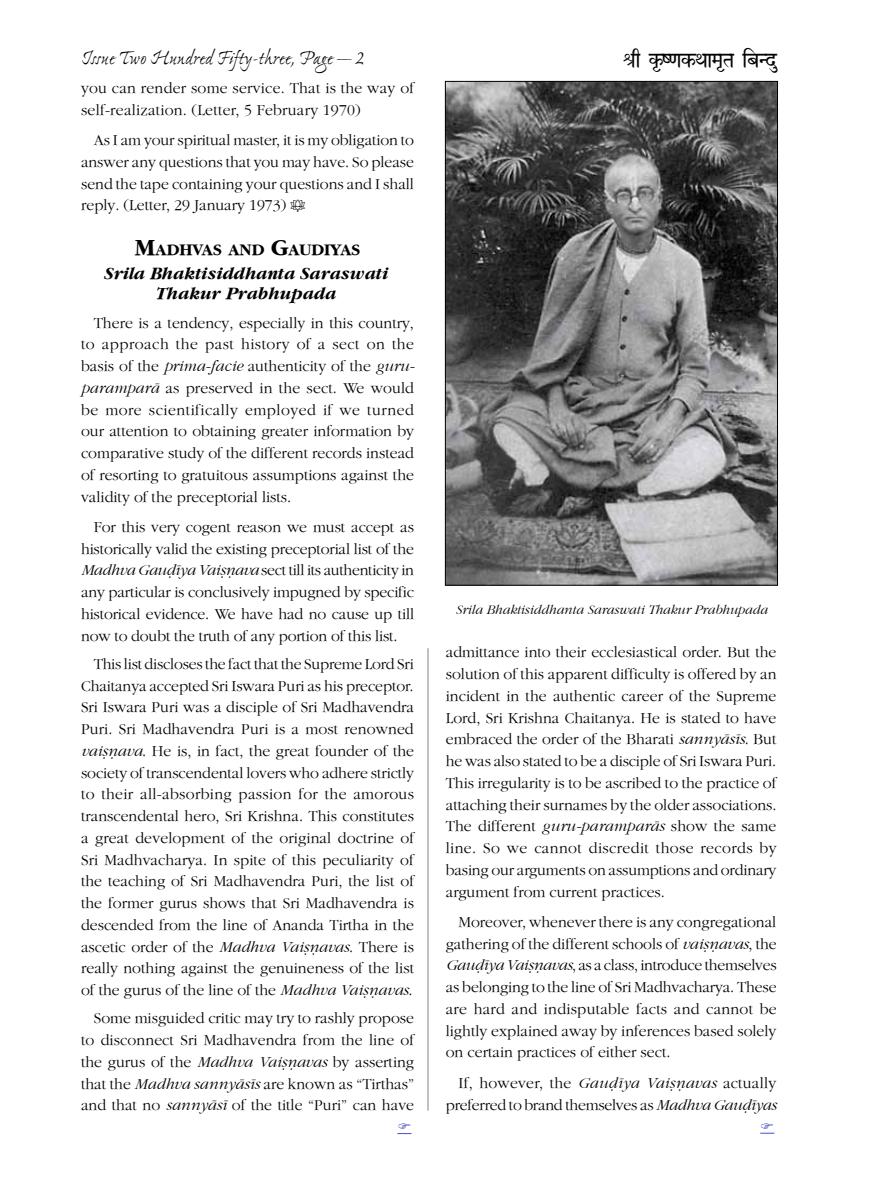
<style>
.page{position:relative;width:885px;height:1191px;background:#fff}
.page>*{position:absolute;margin:0;border:0;box-sizing:border-box;transform-origin:0 0}
.t1{font:21px "Ex Ponto";letter-spacing:-.01em;color:#000}
.t2{font:italic 700 18px/20px "Rama Garamond Plus";color:#000;text-align:center}
.t3{font:700 16.8px "Rama Garamond Plus";color:#000}
.t4{font:16.5px "Radha Deva Normal A";color:#000}
.t5{font:15.75px/21.8px "Rama Garamond Plus";color:#000;text-align:justify}
.t6{font:italic 13.5px "Rama Garamond Plus";color:#000}
.s1{font-weight:700}
.s2{font-size:24px}
.s3{font-style:italic}
</style>
<div class="page">
<img style="left:447px;top:83px;width:328px;height:500px">
<hr style="left:427px;top:648px;width:1px;height:462px;background:#808285">
<svg style="left:397px;top:1133px;width:14px;height:1px"></svg>
<svg style="left:760px;top:1132px;width:14px;height:1px"></svg>
<h1 class="t1" style="left:81px;top:48px;width:285px">Issue Two Hundred Fifty-three, Page — 2</h1>
<p class="t4" style="left:622px;top:47px;width:156px">É[Q K* Z&lt;AK QAAMA*TA IBNDU</p>
<p class="t5" style="left:81px;top:77px;width:334px">you can render some service. That is the way of self-realization. (Letter, 5 February 1970)</p>
<p class="t5" style="left:81px;top:129px;width:334px;text-indent:13px">As I am your spiritual master, it is my obligation to answer any questions that you may have. So please send the tape containing your questions and I shall reply. (Letter, 29 January 1973) <span class="s1">·</span></p>
<p class="t3" style="left:135px;top:240px;width:227px"><span class="s2">M</span>AD HVAS AND <span class="s2">G</span>AUDIYAS</p>
<p class="t2" style="left:106px;top:264px;width:285px">Srila Bhaktisiddhanta Saraswati<br>Thakur Prabhupada</p>
<p class="t5" style="left:81px;top:312px;width:335px;text-indent:13px">There is a tendency, especially in this country, to approach the past history of a sect on the basis of the <span class="s3">prima-facie</span> authenticity of the <span class="s3">guru&shy;paramparä</span> as preserved in the sect. We would be more scientifically employed if we turned our attention to obtaining greater information by comparative study of the different records instead of resorting to gratuitous assumptions against the validity of the preceptorial lists.</p>
<p class="t5" style="left:81px;top:516px;width:334px;text-indent:13px">For this very cogent reason we must accept as historically valid the existing preceptorial list of the <span class="s3">Madhva Gauòéya Vaiñëava</span> sect till its authenticity in any particular is conclusively impugned by specific historical evidence. We have had no cause up till now to doubt the truth of any portion of this list.</p>
<p class="t5" style="left:81px;top:653px;width:334px;text-indent:13px">This list discloses the fact that the Supreme Lord Sri Chaitanya accepted Sri Iswara Puri as his preceptor.<br>Sri Iswara Puri was a disciple of Sri Madhavendra Puri. Sri Madhavendra Puri is a most renowned <span class="s3">vaiñëava</span>. He is, in fact, the great founder of the society of transcendental lovers who adhere strictly to their all-absorbing passion for the amorous transcendental hero, Sri Krishna. This constitutes a great development of the original doctrine of Sri Madhvacharya. In spite of this peculiarity of the teaching of Sri Madhavendra Puri, the list of the former gurus shows that Sri Madhavendra is descended from the line of Ananda Tirtha in the ascetic order of the <span class="s3">Madhva Vaiñëavas</span>. There is really nothing against the genuineness of the list of the gurus of the line of the <span class="s3">Madhva Vaiñëavas</span>.</p>
<p class="t5" style="left:81px;top:1007px;width:334px;text-indent:13px">Some misguided critic may try to rashly propose to disconnect Sri Madhavendra from the line of the gurus of the <span class="s3">Madhva Vaiñëavas</span> by asserting that the <span class="s3">Madhva sannyäsés</span> are known as “Tirthas” and that no <span class="s3">sannyäsé</span> of the title “Puri” can have</p>
<p class="t6" style="left:455px;top:602px;width:313px">Srila Bhaktisiddhanta Saraswati Thakur Prabhupada</p>
<p class="t5" style="left:446px;top:641px;width:332px">admittance into their ecclesiastical order. But the solution of this apparent difficulty is offered by an incident in the authentic career of the Supreme Lord, Sri Krishna Chaitanya. He is stated to have embraced the order of the Bharati <span class="s3">sannyäsés</span>. But he was also stated to be a disciple of Sri Iswara Puri.<br>This irregularity is to be ascribed to the practice of attaching their surnames by the older associations.<br>The different <span class="s3">guru-paramparäs</span> show the same line. So we cannot discredit those records by basing our arguments on assumptions and ordinary argument from current practices.</p>
<p class="t5" style="left:446px;top:911px;width:332px;text-indent:13px">Moreover, whenever there is any congregational gathering of the different schools of <span class="s3">vaiñëavas</span>, the <span class="s3">Gauòéya Vaiñëavas</span>, as a class, introduce themselves as belonging to the line of Sri Madhvacharya. These are hard and indisputable facts and cannot be lightly explained away by inferences based solely on certain practices of either sect.</p>
<p class="t5" style="left:446px;top:1072px;width:332px;text-align:right">If, however, the <span class="s3">Gauòéya Vaiñëavas</span> actually preferred to brand themselves as <span class="s3">Madhva Gauòéyas</span></p>
</div>
